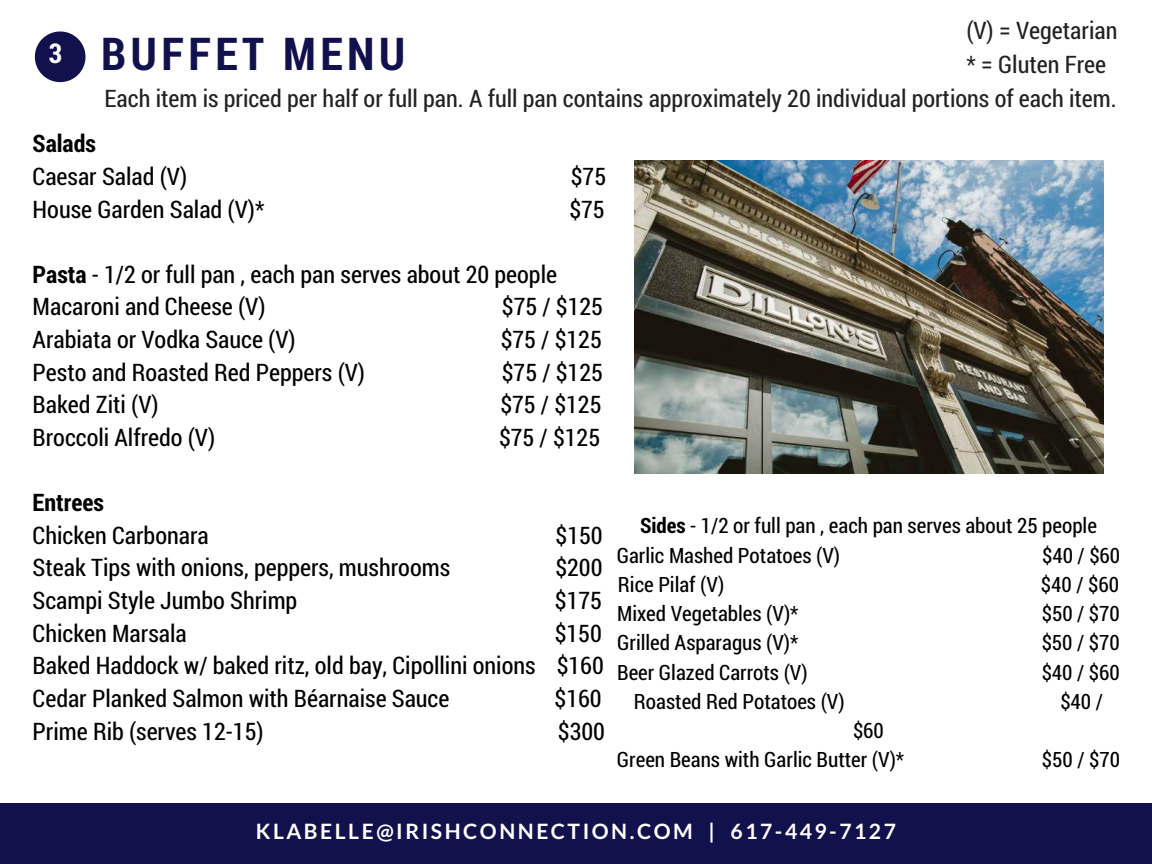
<style>
.page{position:relative;width:1152px;height:864px;background:#fff}
.page>*{position:absolute;margin:0;border:0;box-sizing:border-box;transform-origin:0 0}
.t1{font:700 45.3px "Roboto Condensed";letter-spacing:.1em;color:#11114d}
.t2{font:700 27.3px "Roboto Condensed";color:#fff}
.t3{font:24.15px/32.7px "Roboto Condensed";color:#000}
.t4{font:24.15px/33.8px "Roboto Condensed";color:#222}
.t5{font:700 24.15px "Roboto Condensed";color:#000}
.t6{font:21.15px/29.2px "Roboto Condensed";color:#000}
.t7{font:700 21.15px "Lato";letter-spacing:.12em;color:#fff}
.s1{font-weight:700}
</style>
<div class="page">
<div style="left:0;top:803px;width:1152px;height:61px;background:#11114d"></div>
<svg style="left:35px;top:32px;width:50px;height:50px"></svg>
<img style="left:634px;top:161px;width:470px;height:313px">
<p class="t2" style="left:49px;top:35px;width:15px">3</p>
<p class="t4" style="left:966px;top:13px;width:153px">(V) = Vegetarian</p>
<h1 class="t1" style="left:101px;top:23px;width:305px">BUFFET MENU</h1>
<p class="t4" style="left:105px;top:47px;width:1013px;text-indent:862px">* = Gluten Free<br>Each item is priced per half or full pan. A full pan contains approximately 20 individual portions of each item.</p>
<p class="t5" style="left:33px;top:127px;width:65px">Salads</p>
<p class="t3" style="left:33px;top:159px;width:156px">Caesar Salad (V)</p>
<p class="t3" style="left:571px;top:159px;width:37px">$75</p>
<p class="t3" style="left:33px;top:192px;width:233px">House Garden Salad (V)*</p>
<p class="t3" style="left:569px;top:192px;width:37px">$75</p>
<p class="t3" style="left:33px;top:257px;width:526px"><span class="s1">Pasta</span> - 1/2 or full pan , each pan serves about 20 people<br>Macaroni and Cheese (V)</p>
<p class="t3" style="left:502px;top:290px;width:103px">$75 / $125</p>
<p class="t3" style="left:33px;top:322px;width:265px">Arabiata or Vodka Sauce (V)</p>
<p class="t3" style="left:501px;top:322px;width:103px">$75 / $125</p>
<p class="t3" style="left:33px;top:355px;width:334px">Pesto and Roasted Red Peppers (V)</p>
<p class="t3" style="left:502px;top:355px;width:103px">$75 / $125</p>
<p class="t3" style="left:33px;top:388px;width:128px">Baked Ziti (V)</p>
<p class="t3" style="left:500px;top:388px;width:103px">$75 / $125</p>
<p class="t3" style="left:33px;top:420px;width:184px">Broccoli Alfredo (V)</p>
<p class="t3" style="left:499px;top:420px;width:103px">$75 / $125</p>
<p class="t5" style="left:33px;top:486px;width:73px">Entrees</p>
<p class="t3" style="left:33px;top:518px;width:178px">Chicken Carbonara</p>
<p class="t3" style="left:556px;top:518px;width:49px">$150</p>
<p class="t3" style="left:33px;top:551px;width:419px">Steak Tips with onions, peppers, mushrooms</p>
<p class="t3" style="left:555px;top:551px;width:49px">$200</p>
<p class="t3" style="left:33px;top:583px;width:266px">Scampi Style Jumbo Shrimp</p>
<p class="t3" style="left:555px;top:583px;width:49px">$175</p>
<p class="t3" style="left:33px;top:616px;width:156px">Chicken Marsala</p>
<p class="t3" style="left:33px;top:616px;width:573px;text-align:justify;text-indent:522px">$150<br>Baked Haddock w/ baked ritz, old bay, Cipollini onions $160<br>Cedar Planked Salmon with Béarnaise Sauce</p>
<p class="t3" style="left:555px;top:681px;width:49px">$160</p>
<p class="t3" style="left:33px;top:714px;width:232px">Prime Rib (serves 12-15)</p>
<p class="t3" style="left:558px;top:714px;width:49px">$300</p>
<p class="t6" style="left:617px;top:510px;width:482px;text-indent:23px"><span class="s1">Sides</span> - 1/2 or full pan , each pan serves about 25 people<br>Garlic Mashed Potatoes (V)</p>
<p class="t6" style="left:1042px;top:540px;width:80px">$40 / $60</p>
<p class="t6" style="left:618px;top:569px;width:108px">Rice Pilaf (V)</p>
<p class="t6" style="left:1041px;top:569px;width:80px">$40 / $60</p>
<p class="t6" style="left:617px;top:598px;width:183px">Mixed Vegetables (V)*</p>
<p class="t6" style="left:1042px;top:598px;width:80px">$50 / $70</p>
<p class="t6" style="left:617px;top:627px;width:183px">Grilled Asparagus (V)*</p>
<p class="t6" style="left:1042px;top:627px;width:80px">$50 / $70</p>
<p class="t6" style="left:617px;top:657px;width:192px">Beer Glazed Carrots (V)</p>
<p class="t6" style="left:1042px;top:657px;width:80px">$40 / $60</p>
<p class="t6" style="left:634px;top:686px;width:212px">Roasted Red Potatoes (V)</p>
<p class="t6" style="left:1060px;top:686px;width:44px">$40 /</p>
<p class="t6" style="left:617px;top:715px;width:289px;text-indent:236px">$60<br>Green Beans with Garlic Butter (V)*</p>
<p class="t6" style="left:1042px;top:744px;width:80px">$50 / $70</p>
<p class="t7" style="left:256px;top:818px;width:642px">KLABELLE@IRISHCONNECTION.COM | 617-449-7127</p>
</div>
